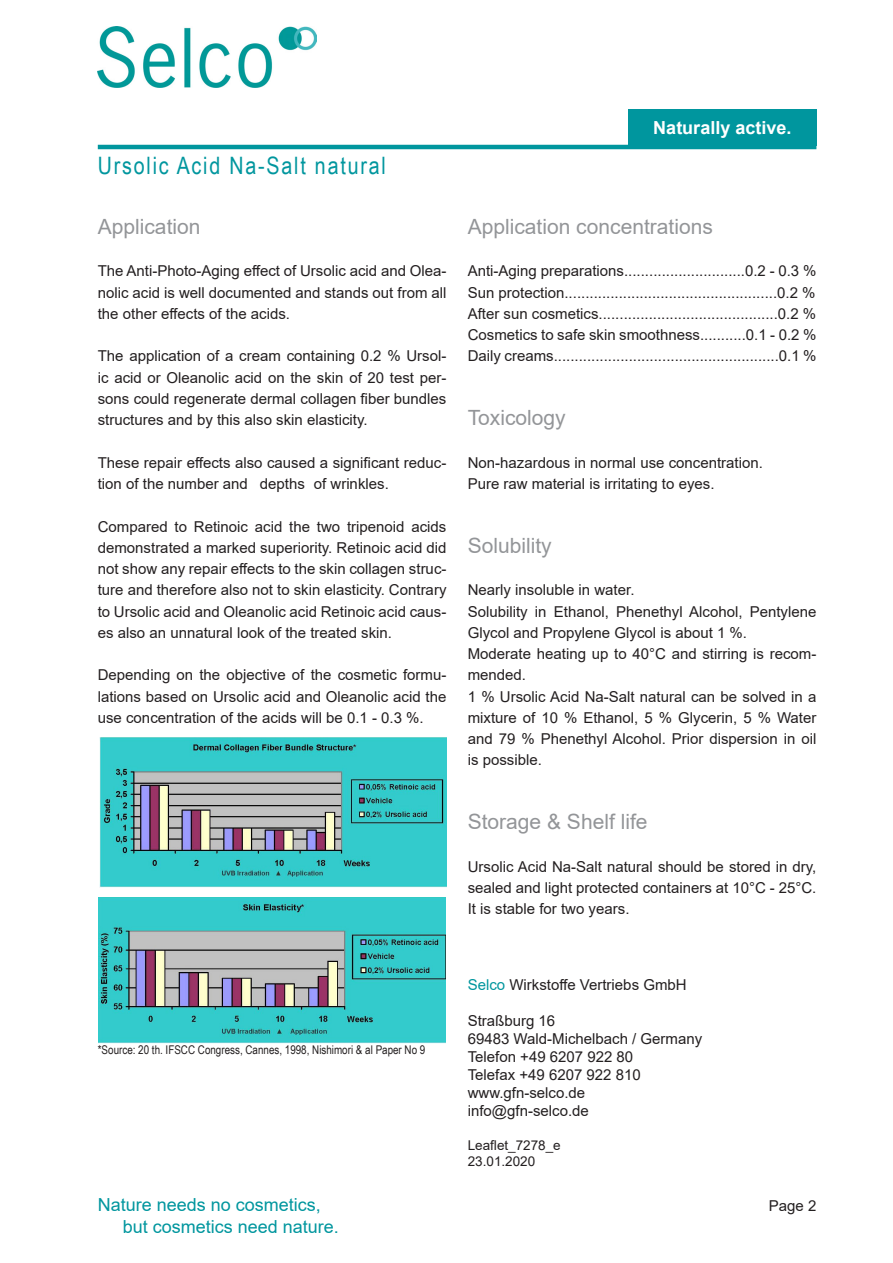
<style>
.page{position:relative;width:893px;height:1263px;background:#fff}
.page>*{position:absolute;margin:0;border:0;box-sizing:border-box;transform-origin:0 0}
.t1{font:24px "Arial Narrow";letter-spacing:.075em;color:#00969e}
.t2{font:21px "Arial";color:#939598}
.t3{font:18px "Arial";color:#00969e}
.t4{font:700 18px "Arial";color:#fff}
.t5{font:15px/21.3px "Arial";color:#231f20;text-align:justify}
.t6{font:13.5px "Arial";color:#231f20}
.t7{font:12px "Arial Narrow";color:#231f20}
.s1{color:#00969e}
</style>
<div class="page">
<hr style="left:98px;top:145px;width:718px;height:4px;background:#00969e">
<img style="left:98px;top:27px;width:218px;height:61px">
<div style="left:628px;top:109px;width:188px;height:37px;background:#00969e"></div>
<img style="left:100px;top:737px;width:346px;height:150px">
<img style="left:99px;top:897px;width:346px;height:146px">
<h1 class="t1" style="left:98px;top:148px;width:290px">Ursolic Acid Na-Salt natural</h1>
<p class="t2" style="left:98px;top:212px;width:104px">Application</p>
<p class="t5" style="left:98px;top:260px;width:350px">The Anti-Photo-Aging effect of Ursolic acid and Olea&shy;nolic acid is well documented and stands out from all the other effects of the acids.</p>
<p class="t5" style="left:98px;top:345px;width:350px">The application of a cream containing 0.2 % Ursol&shy;ic acid or Oleanolic acid on the skin of 20 test per&shy;sons could regenerate dermal collagen fiber bundles</p>
<p class="t5" style="left:98px;top:409px;width:271px">structures and by this also skin elasticity.</p>
<p class="t5" style="left:98px;top:452px;width:350px">These repair effects also caused a significant reduc&shy;tion of the number and depths of wrinkles.</p>
<p class="t5" style="left:98px;top:515px;width:350px">Compared to Retinoic acid the two tripenoid acids demonstrated a marked superiority. Retinoic acid did not show any repair effects to the skin collagen struc&shy;ture and therefore also not to skin elasticity. Contrary to Ursolic acid and Oleanolic acid Retinoic acid caus&shy;es also an unnatural look of the treated skin.</p>
<p class="t5" style="left:98px;top:664px;width:350px">Depending on the objective of the cosmetic formu&shy;lations based on Ursolic acid and Oleanolic acid the use concentration of the acids will be 0.1 - 0.3 %.</p>
<p class="t4" style="left:653px;top:115px;width:140px">Naturally active.</p>
<p class="t2" style="left:468px;top:212px;width:247px">Application concentrations</p>
<p class="t5" style="left:468px;top:260px;width:350px">Anti-Aging preparations.............................0.2 - 0.3 %</p>
<p class="t5" style="left:468px;top:282px;width:349px">Sun protection...................................................0.2 %</p>
<p class="t5" style="left:468px;top:303px;width:350px">After sun cosmetics...........................................0.2 %</p>
<p class="t5" style="left:468px;top:324px;width:350px">Cosmetics to safe skin smoothness...........0.1 - 0.2 %</p>
<p class="t5" style="left:468px;top:345px;width:350px">Daily creams......................................................0.1 %</p>
<p class="t2" style="left:468px;top:403px;width:100px">Toxicology</p>
<p class="t5" style="left:468px;top:452px;width:297px">Non-hazardous in normal use concentration.</p>
<p class="t5" style="left:468px;top:473px;width:248px">Pure raw material is irritating to eyes.</p>
<p class="t2" style="left:468px;top:531px;width:86px">Solubility</p>
<p class="t5" style="left:468px;top:579px;width:168px">Nearly insoluble in water.</p>
<p class="t5" style="left:468px;top:601px;width:350px">Solubility in Ethanol, Phenethyl Alcohol, Pentylene<br>Glycol and Propylene Glycol is about 1 %.</p>
<p class="t5" style="left:468px;top:643px;width:350px">Moderate heating up to 40°C and stirring is recom&shy;mended.</p>
<p class="t5" style="left:468px;top:686px;width:350px">1 % Ursolic Acid Na-Salt natural can be solved in a mixture of 10 % Ethanol, 5 % Glycerin, 5 % Water and 79 % Phenethyl Alcohol. Prior dispersion in oil is possible.</p>
<p class="t2" style="left:468px;top:807px;width:181px">Storage &amp; Shelf life</p>
<p class="t5" style="left:468px;top:856px;width:350px">Ursolic Acid Na-Salt natural should be stored in dry, sealed and light protected containers at 10°C - 25°C.</p>
<p class="t5" style="left:468px;top:898px;width:163px">It is stable for two years.</p>
<p class="t7" style="left:98px;top:1040px;width:329px">*Source: 20 th. IFSCC Congress, Cannes, 1998, Nishimori &amp; al Paper No 9</p>
<p class="t5" style="left:468px;top:973px;width:220px"><span class="s1">Selco</span> Wirkstoffe Vertriebs GmbH</p>
<p class="t5" style="left:468px;top:1009px;width:89px">Straßburg 16</p>
<p class="t5" style="left:468px;top:1027px;width:236px">69483 Wald-Michelbach / Germany</p>
<p class="t5" style="left:468px;top:1045px;width:167px">Telefon +49 6207 922 80</p>
<p class="t5" style="left:468px;top:1063px;width:175px">Telefax +49 6207 922 810</p>
<p class="t5" style="left:468px;top:1081px;width:119px">www.gfn-selco.de</p>
<p class="t5" style="left:468px;top:1099px;width:123px">info@gfn-selco.de</p>
<p class="t6" style="left:468px;top:1136px;width:95px">Leaflet_7278_e</p>
<p class="t6" style="left:468px;top:1152px;width:69px">23.01.2020</p>
<p class="t3" style="left:98px;top:1192px;width:225px">Nature needs no cosmetics,</p>
<p class="t5" style="left:769px;top:1195px;width:49px">Page 2</p>
<p class="t3" style="left:123px;top:1214px;width:218px">but cosmetics need nature.</p>
</div>
